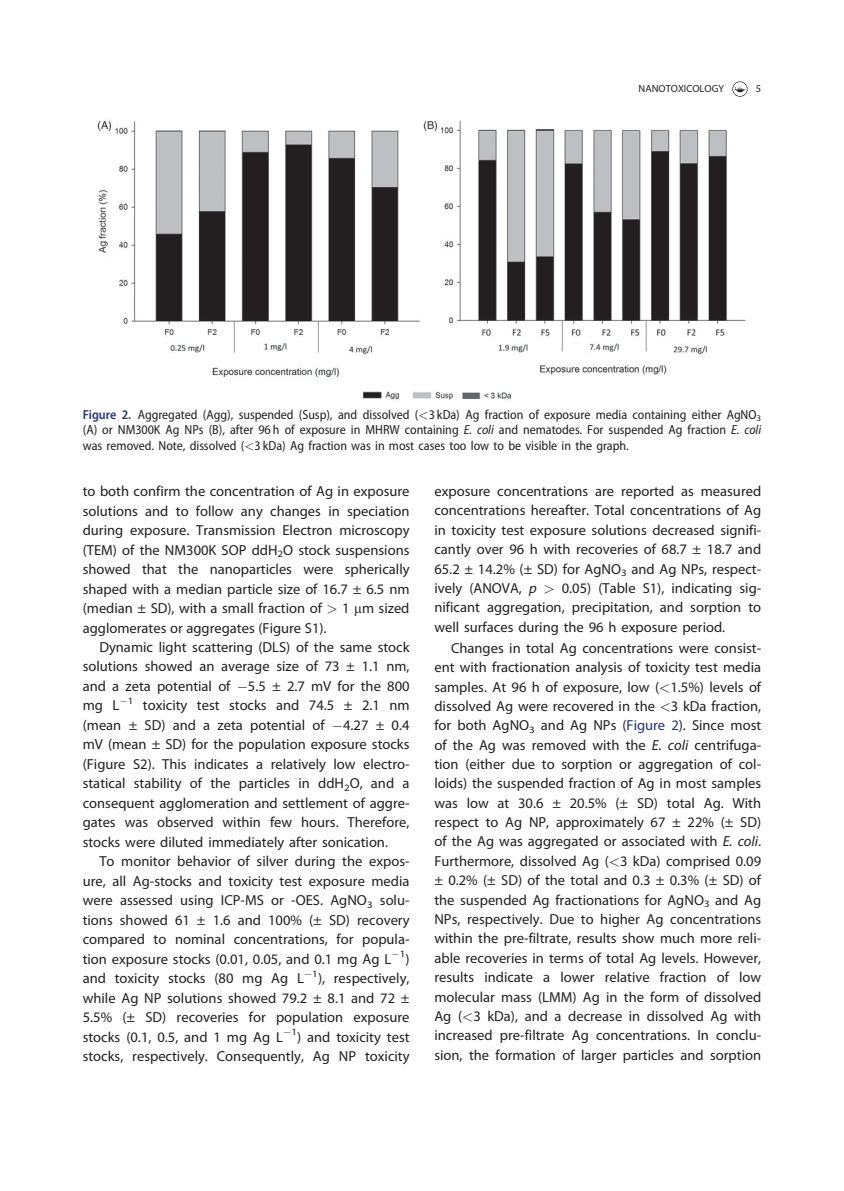
<style>
.page{position:relative;width:844px;height:1191px;background:#fff}
.page>*{position:absolute;margin:0;border:0;box-sizing:border-box;transform-origin:0 0}
.t1{font:14.53px/19.4px "Adv OT46 dcae 81";color:#231f20;text-align:justify}
.t2{font:13.12px/15.2px "Adv OT5 fcf 1 b 24";color:#231f20;text-align:justify}
.t3{font:10.33px "Adv OT46 dcae 81";color:#231f20}
.s1{font-family:"Adv O Tc 20 ddc 96";color:#253573}
.s2{font-family:"Adv P4 C4 E51"}
.s3{font-family:"Adv OT5 c 7 b 8 c 86.I"}
.s4{font-family:"Adv Pi 1"}
.s5{font-family:"Adv P4 C4 E74"}
.s6{font-family:"Adv OT65 f 8 a 23 b.I"}
.s7{color:#24326f}
</style>
<div class="page">
<img style="left:98px;top:120px;width:647px;height:280px">
<svg style="left:732px;top:81px;width:15px;height:16px"></svg>
<p class="t3" style="left:638px;top:84px;width:87px">NANOTOXICOLOGY</p>
<p class="t3" style="left:755px;top:84px;width:7px">5</p>
<p class="t2" style="left:83px;top:408px;width:679px"><span class="s1">Figure 2.</span> Aggregated (Agg), suspended (Susp), and dissolved (<span class="s2">&lt;</span>3 kDa) Ag fraction of exposure media containing either AgNO<sub>3 </sub>(A) or NM300K Ag NPs (B), after 96 h of exposure in MHRW containing <span class="s3">E. coli</span> and nematodes. For suspended Ag fraction <span class="s3">E. coli </span>was removed. Note, dissolved (<span class="s2">&lt;</span>3 kDa) Ag fraction was in most cases too low to be visible in the graph.</p>
<p class="t1" style="left:83px;top:483px;width:328px">to both confirm the concentration of Ag in exposure solutions and to follow any changes in speciation during exposure. Transmission Electron microscopy (TEM) of the NM300K SOP ddH<sub>2</sub>O stock suspensions showed that the nanoparticles were spherically shaped with a median particle size of 16.7 ± 6.5 nm (median ± SD), with a small fraction of <span class="s2">&gt;</span> 1 <span class="s4">m</span>m sized agglomerates or aggregates (Figure S1).</p>
<p class="t1" style="left:83px;top:638px;width:328px;text-indent:17px">Dynamic light scattering (DLS) of the same stock solutions showed an average size of 73 ± 1.1 nm, and a zeta potential of <span class="s5">-</span>5.5 ± 2.7 mV for the 800 mg L<sup>-</sup><sup>1</sup> toxicity test stocks and 74.5 ± 2.1 nm (mean ± SD) and a zeta potential of <span class="s5">-</span>4.27 ± 0.4 mV (mean ± SD) for the population exposure stocks (Figure S2). This indicates a relatively low electro&shy;statical stability of the particles in ddH<sub>2</sub>O, and a consequent agglomeration and settlement of aggre&shy;gates was observed within few hours. Therefore, stocks were diluted immediately after sonication.</p>
<p class="t1" style="left:83px;top:853px;width:328px;text-indent:17px">To monitor behavior of silver during the expos&shy;ure, all Ag-stocks and toxicity test exposure media were assessed using ICP-MS or -OES. AgNO<sub>3</sub> solu&shy;tions showed 61 ± 1.6 and 100% (± SD) recovery compared to nominal concentrations, for popula&shy;tion exposure stocks (0.01, 0.05, and 0.1 mg Ag L<sup>-</sup><sup>1</sup>) and toxicity stocks (80 mg Ag L<sup>-</sup><sup>1</sup>), respectively, while Ag NP solutions showed 79.2 ± 8.1 and 72 ± 5.5% (± SD) recoveries for population exposure stocks (0.1, 0.5, and 1 mg Ag L<sup>-</sup><sup>1</sup>) and toxicity test stocks, respectively. Consequently, Ag NP toxicity</p>
<p class="t1" style="left:434px;top:483px;width:328px">exposure concentrations are reported as measured concentrations hereafter. Total concentrations of Ag in toxicity test exposure solutions decreased signifi&shy;cantly over 96 h with recoveries of 68.7 ± 18.7 and 65.2 ± 14.2% (± SD) for AgNO<sub>3</sub> and Ag NPs, respect&shy;ively (ANOVA, <span class="s6">p</span> <span class="s2">&gt;</span> 0.05) (Table S1), indicating sig&shy;nificant aggregation, precipitation, and sorption to well surfaces during the 96 h exposure period.</p>
<p class="t1" style="left:434px;top:639px;width:328px;text-indent:17px">Changes in total Ag concentrations were consist&shy;ent with fractionation analysis of toxicity test media samples. At 96 h of exposure, low (<span class="s2">&lt;</span>1.5%) levels of dissolved Ag were recovered in the <span class="s2">&lt;</span>3 kDa fraction, for both AgNO<sub>3</sub> and Ag NPs (<span class="s7">Figure 2</span>). Since most of the Ag was removed with the <span class="s6">E. coli</span> centrifuga&shy;tion (either due to sorption or aggregation of col&shy;loids) the suspended fraction of Ag in most samples was low at 30.6 ± 20.5% (± SD) total Ag. With respect to Ag NP, approximately 67 ± 22% (± SD) of the Ag was aggregated or associated with <span class="s6">E. coli</span>.<br>Furthermore, dissolved Ag (<span class="s2">&lt;</span>3 kDa) comprised 0.09 ± 0.2% (± SD) of the total and 0.3 ± 0.3% (± SD) of the suspended Ag fractionations for AgNO<sub>3</sub> and Ag NPs, respectively. Due to higher Ag concentrations within the pre-filtrate, results show much more reli&shy;able recoveries in terms of total Ag levels. However, results indicate a lower relative fraction of low molecular mass (LMM) Ag in the form of dissolved Ag (<span class="s2">&lt;</span>3 kDa), and a decrease in dissolved Ag with increased pre-filtrate Ag concentrations. In conclu&shy;sion, the formation of larger particles and sorption</p>
</div>
